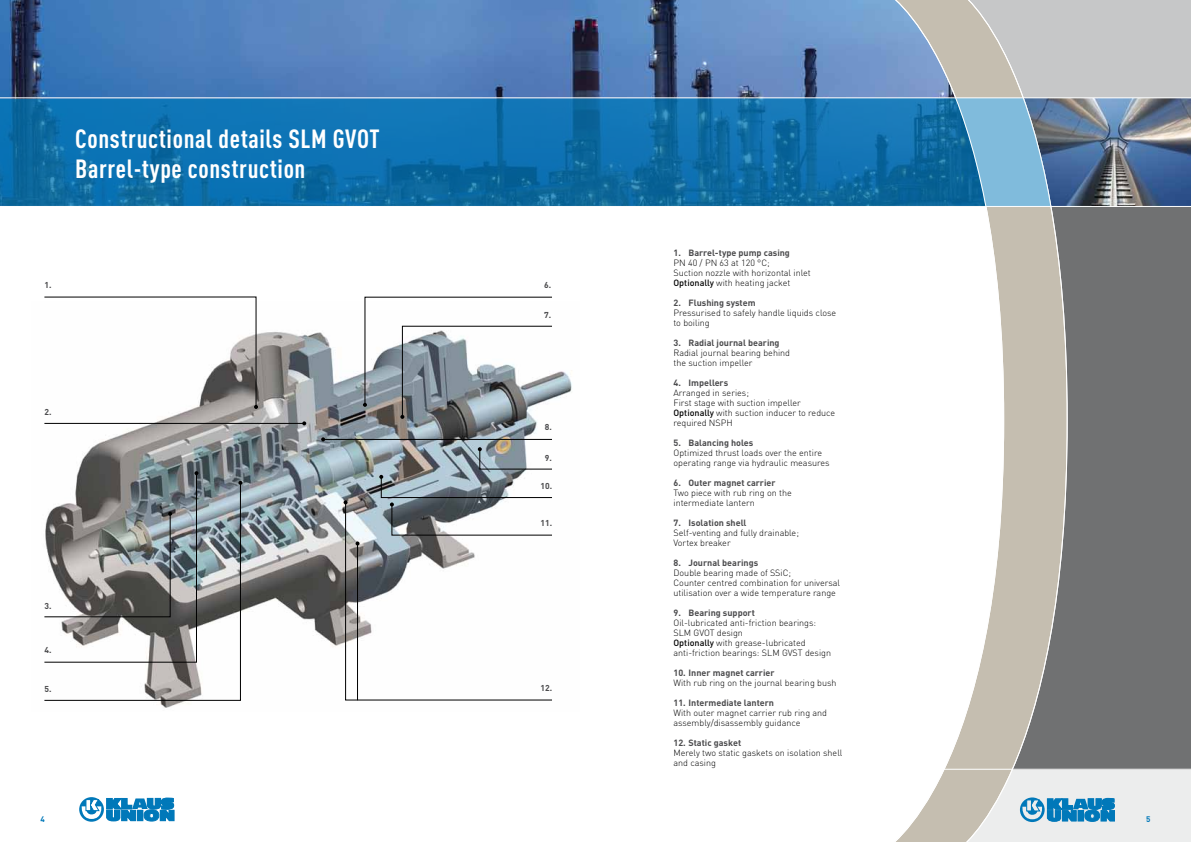
<style>
.page{position:relative;width:1191px;height:842px;background:#fff}
.page>*{position:absolute;margin:0;border:0;box-sizing:border-box;transform-origin:0 0}
.t1{font:700 26px/30px "DIN Cond";letter-spacing:.025em;color:#fff}
.t2{font:300 9px/10px "DIN";color:#000}
.t3{font:700 9px "DIN";color:#4b4b4d}
.t4{font:700 8.5px "DIN";color:#4b4b4d}
.t5{font:700 8px "DIN";color:#0078b9}
.s1{font-weight:500}
</style>
<div class="page">
<img style="left:0;top:0;width:883px;height:97px">
<div style="left:1012px;top:207px;width:179px;height:562px;background:#707172"></div>
<svg style="left:0;top:98px;width:883px;height:108px;fill:#0e72b4"></svg>
<img style="left:1068px;top:0;width:123px;height:206px">
<svg style="left:883px;top:0;width:185px;height:842px"></svg>
<hr style="left:0;top:206px;width:1191px;height:1px;background:#fff">
<hr style="left:0;top:97px;width:1191px;height:1px;background:#fff">
<img style="left:44px;top:332px;width:528px;height:376px">
<svg style="left:344px;top:501px;width:209px;height:200px"></svg>
<svg style="left:343px;top:500px;width:4px;height:4px"></svg>
<svg style="left:44px;top:471px;width:154px;height:11px"></svg>
<svg style="left:44px;top:296px;width:214px;height:113px"></svg>
<hr style="left:44px;top:423px;width:260px;height:1px;background:#000">
<svg style="left:302px;top:421px;width:4px;height:4px"></svg>
<svg style="left:44px;top:482px;width:197px;height:219px"></svg>
<svg style="left:238px;top:481px;width:4px;height:4px"></svg>
<hr style="left:323px;top:439px;width:229px;height:1px;background:#000">
<svg style="left:321px;top:437px;width:4px;height:4px"></svg>
<svg style="left:379px;top:447px;width:174px;height:89px"></svg>
<svg style="left:363px;top:296px;width:190px;height:123px"></svg>
<hr style="left:357px;top:543px;width:1px;height:157px;background:#000">
<svg style="left:355px;top:541px;width:4px;height:4px"></svg>
<svg style="left:79px;top:797px;width:95px;height:25px"></svg>
<svg style="left:930px;top:765px;width:261px;height:77px"></svg>
<h1 class="t1" style="left:75px;top:123px;width:306px">Constructional details SLM GVOT<br>Barrel-type construction</h1>
<p class="t4" style="left:44px;top:280px;width:9px">1.</p>
<p class="t4" style="left:44px;top:406px;width:9px">2.</p>
<p class="t4" style="left:44px;top:600px;width:9px">3.</p>
<p class="t4" style="left:44px;top:645px;width:9px">4.</p>
<p class="t4" style="left:44px;top:683px;width:9px">5.</p>
<p class="t4" style="left:544px;top:280px;width:9px">6.</p>
<p class="t4" style="left:544px;top:309px;width:9px">7.</p>
<p class="t4" style="left:545px;top:422px;width:9px">8.</p>
<p class="t4" style="left:545px;top:453px;width:9px">9.</p>
<p class="t4" style="left:540px;top:480px;width:13px">10.</p>
<p class="t4" style="left:540px;top:518px;width:13px">11.</p>
<p class="t4" style="left:540px;top:682px;width:13px">12.</p>
<p class="t3" style="left:673px;top:246px;width:118px">1. Barrel-type pump casing</p>
<p class="t2" style="left:673px;top:257px;width:139px">PN 40 / PN 63 at 120 °C;<br>Suction nozzle with horizontal inlet<br><span class="s1">Optionally</span> with heating jacket</p>
<p class="t3" style="left:673px;top:296px;width:84px">2. Flushing system</p>
<p class="t2" style="left:673px;top:307px;width:164px">Pressurised to safely handle liquids close to boiling</p>
<p class="t3" style="left:673px;top:336px;width:108px">3. Radial journal bearing</p>
<p class="t2" style="left:673px;top:347px;width:118px">Radial journal bearing behind the suction impeller</p>
<p class="t3" style="left:673px;top:376px;width:56px">4. Impellers</p>
<p class="t2" style="left:673px;top:387px;width:163px">Arranged in series;<br>First stage with suction impeller<br><span class="s1">Optionally</span> with suction inducer to reduce required NSPH</p>
<p class="t3" style="left:673px;top:436px;width:81px">5. Balancing holes</p>
<p class="t2" style="left:673px;top:447px;width:158px">Optimized thrust loads over the entire operating range via hydraulic measures</p>
<p class="t3" style="left:673px;top:476px;width:104px">6. Outer magnet carrier</p>
<p class="t2" style="left:673px;top:487px;width:120px">Two piece with rub ring on the intermediate lantern</p>
<p class="t3" style="left:673px;top:516px;width:75px">7. Isolation shell</p>
<p class="t2" style="left:673px;top:527px;width:127px">Self-venting and fully drainable;<br>Vortex breaker</p>
<p class="t3" style="left:673px;top:556px;width:86px">8. Journal bearings</p>
<p class="t2" style="left:673px;top:567px;width:168px">Double bearing made of SSiC;<br>Counter centred combination for universal utilisation over a wide temperature range</p>
<p class="t3" style="left:673px;top:606px;width:83px">9. Bearing support</p>
<p class="t2" style="left:673px;top:617px;width:159px">Oil-lubricated anti-friction bearings:<br>SLM GVOT design<br><span class="s1">Optionally</span> with grease-lubricated anti-friction bearings: SLM GVST design</p>
<p class="t3" style="left:673px;top:666px;width:102px">10. Inner magnet carrier</p>
<p class="t2" style="left:673px;top:677px;width:164px">With rub ring on the journal bearing bush</p>
<p class="t3" style="left:673px;top:696px;width:102px">11. Intermediate lantern</p>
<p class="t2" style="left:673px;top:707px;width:155px">With outer magnet carrier rub ring and assembly/disassembly guidance</p>
<p class="t3" style="left:673px;top:736px;width:69px">12. Static gasket</p>
<p class="t2" style="left:673px;top:747px;width:170px">Merely two static gaskets on isolation shell and casing</p>
<p class="t5" style="left:40px;top:813px;width:6px">4</p>
<p class="t5" style="left:1146px;top:813px;width:6px">5</p>
</div>
